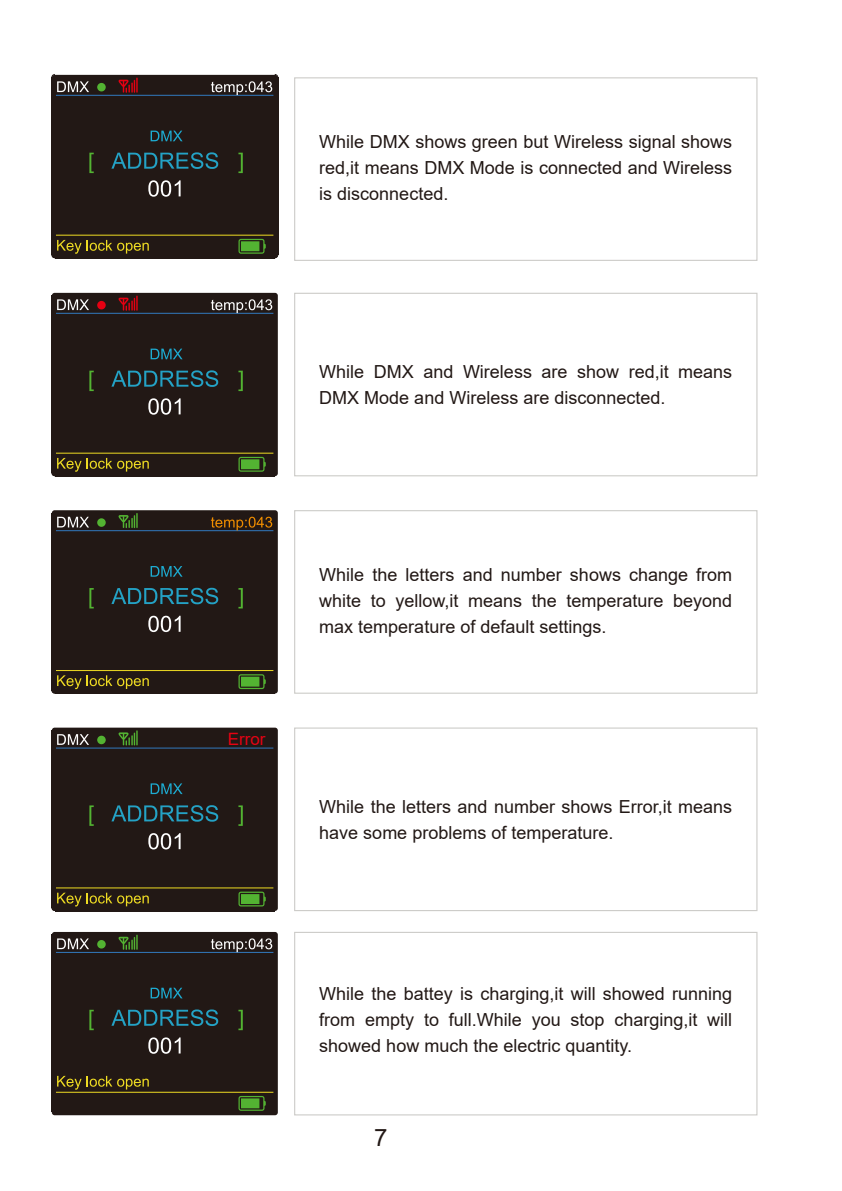
<style>
.page{position:relative;width:842px;height:1191px;background:#fff}
.page>*{position:absolute;margin:0;border:0;box-sizing:border-box;transform-origin:0 0}
.t1{font:24px "Arial";color:#221815}
.t2{font:18px/26px "Arial";color:#221815;text-align:justify}
.t3{font:17px "Arial";color:#e60213}
</style>
<div class="page">
<div style="left:294px;top:77px;width:463px;height:184px;border:1px solid #cdccc9"></div>
<div style="left:52px;top:75px;width:226px;height:183px;background:#221815;border-radius:3px"></div>
<hr style="left:56px;top:95px;width:217px;height:1px;background:#3279be">
<hr style="left:56px;top:235px;width:217px;height:1px;background:#eedb23">
<div style="left:97px;top:83px;width:9px;height:8px;background:#53b332;border-radius:50%"></div>
<svg style="left:151px;top:131px;width:32px;height:10px"></svg>
<svg style="left:89px;top:153px;width:5px;height:20px"></svg>
<svg style="left:111px;top:152px;width:107px;height:17px"></svg>
<svg style="left:238px;top:153px;width:5px;height:20px"></svg>
<svg style="left:148px;top:180px;width:33px;height:17px"></svg>
<hr style="left:51px;top:77px;width:1px;height:178px;background:#221815">
<svg style="left:51px;top:240px;width:98px;height:18px"></svg>
<svg style="left:51px;top:74px;width:38px;height:18px"></svg>
<svg style="left:211px;top:74px;width:67px;height:21px"></svg>
<svg style="left:118px;top:77px;width:20px;height:16px"></svg>
<svg style="left:238px;top:239px;width:28px;height:15px"></svg>
<div style="left:294px;top:293px;width:463px;height:183px;border:1px solid #cdccc9"></div>
<div style="left:52px;top:293px;width:226px;height:183px;background:#221815;border-radius:3px"></div>
<hr style="left:56px;top:313px;width:217px;height:1px;background:#3279be">
<hr style="left:56px;top:452px;width:217px;height:1px;background:#eedb23">
<div style="left:97px;top:301px;width:9px;height:8px;background:#e60012;border-radius:50%"></div>
<svg style="left:57px;top:299px;width:32px;height:11px"></svg>
<svg style="left:211px;top:299px;width:61px;height:14px"></svg>
<svg style="left:151px;top:348px;width:32px;height:11px"></svg>
<svg style="left:89px;top:371px;width:5px;height:20px"></svg>
<svg style="left:111px;top:370px;width:107px;height:17px"></svg>
<svg style="left:238px;top:371px;width:5px;height:20px"></svg>
<svg style="left:148px;top:398px;width:33px;height:17px"></svg>
<hr style="left:51px;top:295px;width:1px;height:178px;background:#221815">
<svg style="left:51px;top:458px;width:98px;height:18px"></svg>
<svg style="left:118px;top:295px;width:20px;height:16px"></svg>
<svg style="left:238px;top:457px;width:28px;height:15px"></svg>
<div style="left:294px;top:931px;width:463px;height:184px;border:1px solid #cdccc9"></div>
<div style="left:52px;top:932px;width:226px;height:183px;background:#221815;border-radius:3px"></div>
<hr style="left:56px;top:952px;width:217px;height:1px;background:#3279be">
<hr style="left:56px;top:1091px;width:217px;height:1px;background:#eedb23">
<div style="left:97px;top:940px;width:9px;height:8px;background:#53b332;border-radius:50%"></div>
<svg style="left:57px;top:938px;width:32px;height:11px"></svg>
<svg style="left:211px;top:938px;width:61px;height:14px"></svg>
<svg style="left:151px;top:987px;width:31px;height:11px"></svg>
<svg style="left:89px;top:1009px;width:5px;height:21px"></svg>
<svg style="left:111px;top:1009px;width:107px;height:17px"></svg>
<svg style="left:238px;top:1009px;width:5px;height:21px"></svg>
<svg style="left:148px;top:1037px;width:33px;height:16px"></svg>
<hr style="left:51px;top:934px;width:1px;height:177px;background:#221815">
<svg style="left:56px;top:1075px;width:93px;height:18px"></svg>
<svg style="left:118px;top:934px;width:20px;height:15px"></svg>
<svg style="left:238px;top:1096px;width:28px;height:14px"></svg>
<div style="left:294px;top:510px;width:463px;height:184px;border:1px solid #cdccc9"></div>
<div style="left:52px;top:510px;width:226px;height:183px;background:#221815;border-radius:3px"></div>
<hr style="left:56px;top:530px;width:217px;height:1px;background:#3279be">
<hr style="left:56px;top:670px;width:217px;height:1px;background:#eedb23">
<div style="left:97px;top:518px;width:9px;height:9px;background:#53b332;border-radius:50%"></div>
<svg style="left:57px;top:517px;width:32px;height:10px"></svg>
<svg style="left:211px;top:517px;width:61px;height:13px"></svg>
<svg style="left:151px;top:566px;width:31px;height:10px"></svg>
<svg style="left:89px;top:588px;width:5px;height:20px"></svg>
<svg style="left:111px;top:588px;width:107px;height:16px"></svg>
<svg style="left:238px;top:588px;width:5px;height:20px"></svg>
<svg style="left:148px;top:616px;width:33px;height:16px"></svg>
<hr style="left:51px;top:513px;width:1px;height:177px;background:#221815">
<svg style="left:51px;top:675px;width:98px;height:18px"></svg>
<svg style="left:118px;top:513px;width:20px;height:15px"></svg>
<svg style="left:238px;top:674px;width:28px;height:15px"></svg>
<div style="left:294px;top:727px;width:463px;height:184px;border:1px solid #cdccc9"></div>
<div style="left:52px;top:727px;width:226px;height:184px;background:#221815;border-radius:3px"></div>
<hr style="left:56px;top:747px;width:217px;height:1px;background:#3279be">
<hr style="left:56px;top:887px;width:217px;height:1px;background:#eedb23">
<svg style="left:97px;top:735px;width:9px;height:9px"></svg>
<svg style="left:57px;top:734px;width:32px;height:11px"></svg>
<svg style="left:151px;top:783px;width:32px;height:11px"></svg>
<svg style="left:89px;top:805px;width:5px;height:21px"></svg>
<svg style="left:111px;top:805px;width:107px;height:16px"></svg>
<svg style="left:238px;top:805px;width:5px;height:21px"></svg>
<svg style="left:148px;top:833px;width:33px;height:16px"></svg>
<hr style="left:51px;top:730px;width:1px;height:177px;background:#221815">
<svg style="left:51px;top:892px;width:98px;height:19px"></svg>
<svg style="left:118px;top:730px;width:20px;height:15px"></svg>
<svg style="left:238px;top:891px;width:28px;height:15px"></svg>
<p class="t2" style="left:319px;top:128px;width:414px">While DMX shows green but Wireless signal shows red,it means DMX Mode is connected and Wireless is disconnected.</p>
<p class="t2" style="left:319px;top:358px;width:414px">While DMX and Wireless are show red,it means<br>DMX Mode and Wireless are disconnected.</p>
<p class="t3" style="left:228px;top:727px;width:39px">Error</p>
<p class="t2" style="left:319px;top:562px;width:414px">While the letters and number shows change from white to yellow,it means the temperature beyond max temperature of default settings.</p>
<p class="t2" style="left:319px;top:794px;width:414px">While the letters and number shows Error,it means have some problems of temperature.</p>
<p class="t2" style="left:319px;top:980px;width:414px">While the battey is charging,it will showed running from empty to full.While you stop charging,it will showed how much the electric quantity.</p>
<h1 class="t1" style="left:374px;top:1120px;width:15px">7</h1>
</div>
